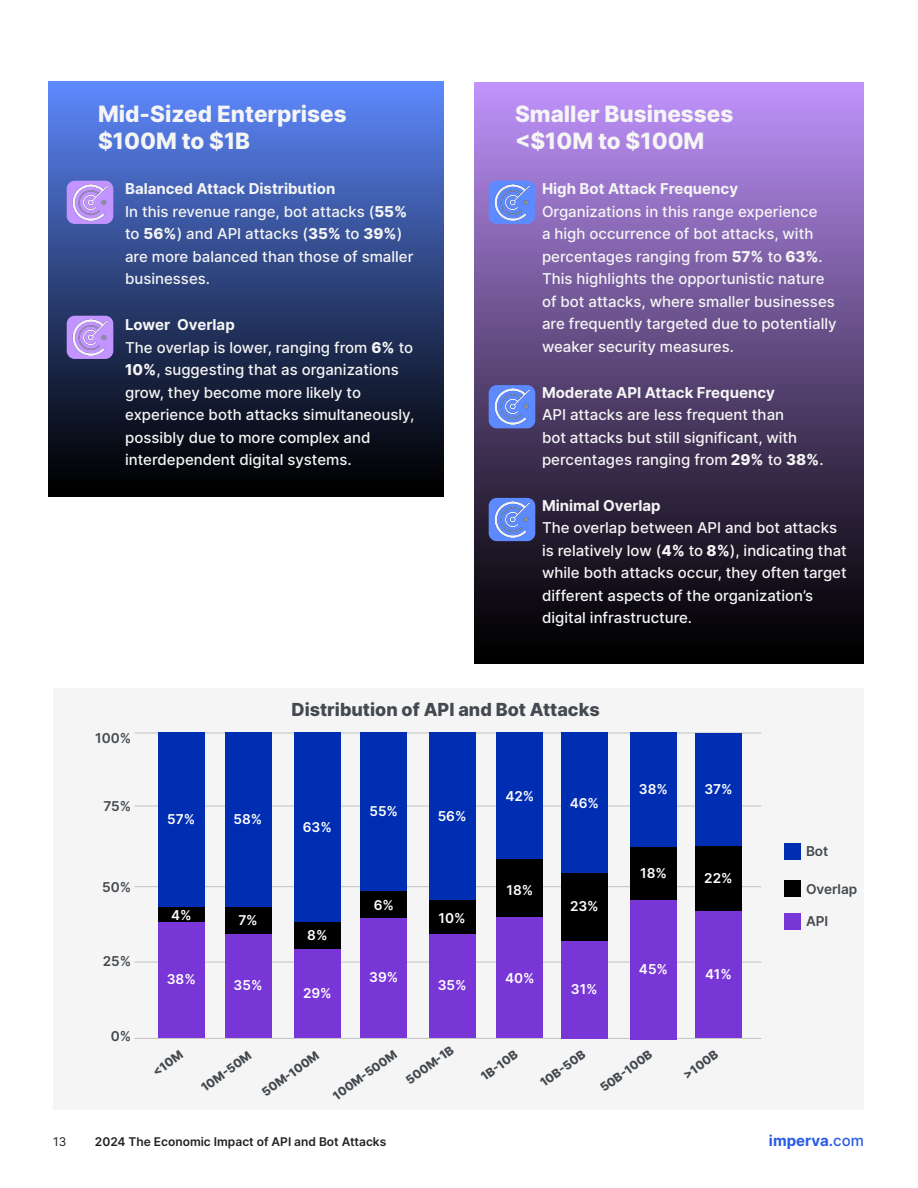
<style>
.page{position:relative;width:918px;height:1188px;background:#fff}
.page>*{position:absolute;margin:0;border:0;box-sizing:border-box;transform-origin:0 0}
.t1{font:800 22.5px/27px "Inter";color:#f5f5f5}
.t2{font:800 18px "Inter";color:#43494f}
.t3{font:500 15px/22.5px "Inter";color:#f5f5f5}
.t4{font:700 15px "Inter";color:#285ae6}
.t5{font:600 13.5px "Inter";color:#fff}
.t6{font:600 13.5px "Inter";color:#43494f}
.t7{font:800 12px "Inter";color:#43494f}
.t8{font:600 12px "Inter";color:#212121}
.t9{font:12px "Inter";color:#212121}
.s1{font-weight:700;color:#fff}
.s2{font-weight:700}
.s3{font-weight:800}
.s4{font-weight:600}
.s5{font-weight:500}
</style>
<div class="page">
<div style="left:53px;top:688px;width:811px;height:422px;background:#f5f5f5"></div>
<hr style="left:135px;top:962px;width:626px;height:1px;background:#c2c2c2">
<div style="left:49px;top:81px;width:394px;height:416px;background:linear-gradient(to bottom,#5d87fb,#000)"></div>
<div style="left:474px;top:82px;width:390px;height:582px;background:linear-gradient(to bottom,#bd91f9,#000)"></div>
<div style="left:489px;top:181px;width:46px;height:43px;background:#5e8aff;border-radius:8px"></div>
<img style="left:494px;top:184px;width:36px;height:36px">
<div style="left:67px;top:181px;width:46px;height:43px;background:#c294ff;border-radius:8px"></div>
<img style="left:72px;top:184px;width:36px;height:36px">
<div style="left:67px;top:316px;width:46px;height:43px;background:#c294ff;border-radius:8px"></div>
<img style="left:72px;top:319px;width:36px;height:36px">
<div style="left:489px;top:385px;width:46px;height:43px;background:#5e8aff;border-radius:8px"></div>
<img style="left:494px;top:389px;width:36px;height:36px">
<div style="left:489px;top:498px;width:46px;height:43px;background:#5e8aff;border-radius:8px"></div>
<img style="left:494px;top:501px;width:36px;height:37px">
<hr style="left:135px;top:1038px;width:626px;height:1px;background:#c2c2c2">
<div style="left:695px;top:911px;width:47px;height:127px;background:#7836d6"></div>
<hr style="left:135px;top:886px;width:626px;height:1px;background:#c2c2c2">
<hr style="left:135px;top:806px;width:626px;height:1px;background:#c2c2c2">
<hr style="left:135px;top:733px;width:626px;height:1px;background:#c2c2c2">
<div style="left:630px;top:900px;width:47px;height:140px;background:#7836d6"></div>
<div style="left:561px;top:941px;width:47px;height:97px;background:#7836d6"></div>
<div style="left:497px;top:917px;width:46px;height:121px;background:#7836d6"></div>
<div style="left:429px;top:932px;width:46px;height:106px;background:#7836d6"></div>
<div style="left:360px;top:917px;width:47px;height:121px;background:#7836d6"></div>
<div style="left:294px;top:949px;width:47px;height:89px;background:#7836d6"></div>
<div style="left:225px;top:932px;width:47px;height:106px;background:#7836d6"></div>
<div style="left:158px;top:922px;width:47px;height:116px;background:#7836d6"></div>
<div style="left:158px;top:906px;width:47px;height:16px;background:#000"></div>
<div style="left:225px;top:907px;width:47px;height:26px;background:#000"></div>
<div style="left:294px;top:922px;width:47px;height:27px;background:#000"></div>
<div style="left:360px;top:891px;width:47px;height:26px;background:#000"></div>
<div style="left:429px;top:900px;width:46px;height:33px;background:#000"></div>
<div style="left:497px;top:859px;width:46px;height:58px;background:#000"></div>
<div style="left:561px;top:872px;width:47px;height:69px;background:#000"></div>
<div style="left:630px;top:847px;width:47px;height:53px;background:#000"></div>
<div style="left:695px;top:845px;width:47px;height:66px;background:#000"></div>
<div style="left:695px;top:733px;width:47px;height:113px;background:#002eb3"></div>
<div style="left:630px;top:733px;width:47px;height:114px;background:#002eb3"></div>
<div style="left:561px;top:733px;width:47px;height:140px;background:#002eb3"></div>
<div style="left:497px;top:733px;width:46px;height:126px;background:#002eb3"></div>
<div style="left:429px;top:733px;width:47px;height:167px;background:#002eb3"></div>
<div style="left:360px;top:733px;width:47px;height:158px;background:#002eb3"></div>
<div style="left:294px;top:733px;width:47px;height:189px;background:#002eb3"></div>
<div style="left:225px;top:733px;width:47px;height:174px;background:#002eb3"></div>
<div style="left:158px;top:733px;width:47px;height:174px;background:#002eb3"></div>
<div style="left:784px;top:843px;width:17px;height:17px;background:#002eb3"></div>
<div style="left:784px;top:880px;width:17px;height:17px;background:#000"></div>
<div style="left:784px;top:913px;width:17px;height:17px;background:#7836d6"></div>
<h1 class="t1" style="left:98px;top:100px;width:250px">Mid-Sized Enterprises $100M to $1B</h1>
<p class="t3" style="left:125px;top:177px;width:290px;text-indent:-20px"><span class="s1">•</span> <span class="s2">Balanced Attack Distribution<br></span>In this revenue range, bot attacks (<span class="s3">55% </span>to <span class="s3">56%</span>) and API attacks (<span class="s3">35%</span> to <span class="s3">39%</span>) are more balanced than those of smaller businesses.</p>
<p class="t3" style="left:125px;top:313px;width:291px;text-indent:-20px"><span class="s1">•</span> <span class="s2">Lower Overlap<br></span>The overlap is lower, ranging from <span class="s3">6%</span> to <span class="s3">10%</span>, suggesting that as organizations grow, they become more likely to experience both attacks simultaneously, possibly due to more complex and interdependent digital systems.</p>
<h1 class="t1" style="left:515px;top:100px;width:220px">Smaller Businesses &lt;$10M to $100M</h1>
<p class="t3" style="left:542px;top:177px;width:296px;text-indent:-20px"><span class="s1">•</span> <span class="s2">High Bot Attack Frequency </span>Organizations in this range experience<br>a high occurrence of bot attacks, with percentages ranging from <span class="s3">57%</span> to <span class="s3">63%</span>.<br>This highlights the opportunistic nature of bot attacks, where smaller businesses are frequently targeted due to potentially weaker security measures.</p>
<p class="t3" style="left:542px;top:381px;width:283px;text-indent:-20px"><span class="s1">•</span> <span class="s2">Moderate API Attack Frequency<br></span>API attacks are less frequent than<br>bot attacks but still significant, with percentages ranging from <span class="s3">29%</span> to <span class="s3">38%</span>.</p>
<p class="t3" style="left:542px;top:494px;width:306px;text-indent:-20px"><span class="s1">•</span> <span class="s2">Minimal Overlap<br></span>The overlap between API and bot attacks is relatively low (<span class="s3">4%</span> to <span class="s3">8%</span>), indicating that while both attacks occur, they often target different aspects of the organization’s digital infrastructure.</p>
<p class="t6" style="left:95px;top:728px;width:38px">100%</p>
<p class="t6" style="left:103px;top:796px;width:29px">75%</p>
<p class="t6" style="left:102px;top:877px;width:31px">50%</p>
<p class="t6" style="left:103px;top:952px;width:30px">25%</p>
<p class="t6" style="left:111px;top:1026px;width:22px">0%</p>
<p class="t2" style="left:292px;top:696px;width:310px">Distribution of API and Bot Attacks</p>
<p class="t5" style="left:167px;top:810px;width:29px">57%</p>
<p class="t5" style="left:234px;top:810px;width:30px">58%</p>
<p class="t5" style="left:303px;top:817px;width:31px">63%</p>
<p class="t5" style="left:370px;top:802px;width:30px">55%</p>
<p class="t5" style="left:438px;top:806px;width:30px">56%</p>
<p class="t5" style="left:505px;top:786px;width:30px">42%</p>
<p class="t5" style="left:570px;top:793px;width:31px">46%</p>
<p class="t5" style="left:639px;top:780px;width:31px">38%</p>
<p class="t5" style="left:704px;top:780px;width:30px">37%</p>
<p class="t5" style="left:640px;top:863px;width:28px">18%</p>
<p class="t5" style="left:704px;top:868px;width:30px">22%</p>
<p class="t5" style="left:507px;top:881px;width:28px">18%</p>
<p class="t5" style="left:171px;top:905px;width:22px">4%</p>
<p class="t5" style="left:238px;top:910px;width:21px">7%</p>
<p class="t5" style="left:374px;top:895px;width:22px">6%</p>
<p class="t5" style="left:439px;top:908px;width:29px">10%</p>
<p class="t5" style="left:570px;top:896px;width:30px">23%</p>
<p class="t5" style="left:307px;top:925px;width:22px">8%</p>
<p class="t5" style="left:167px;top:970px;width:31px">38%</p>
<p class="t5" style="left:234px;top:975px;width:30px">35%</p>
<p class="t5" style="left:303px;top:983px;width:30px">29%</p>
<p class="t5" style="left:369px;top:968px;width:31px">39%</p>
<p class="t5" style="left:438px;top:975px;width:30px">35%</p>
<p class="t5" style="left:505px;top:969px;width:31px">40%</p>
<p class="t5" style="left:571px;top:979px;width:28px">31%</p>
<p class="t5" style="left:639px;top:960px;width:31px">45%</p>
<p class="t5" style="left:705px;top:964px;width:28px">41%</p>
<p class="t7" style="left:402px;top:1074px;width:57px;rotate:-36deg">500M-1B</p>
<p class="t7" style="left:329px;top:1090px;width:77px;rotate:-36deg">100M-500M</p>
<p class="t7" style="left:680px;top:1069px;width:41px;rotate:-36deg">&gt;100B</p>
<p class="t7" style="left:149px;top:1066px;width:35px;rotate:-36deg">&lt;10M</p>
<p class="t7" style="left:258px;top:1086px;width:69px;rotate:-36deg">50M-100M</p>
<p class="t7" style="left:477px;top:1071px;width:44px;rotate:-36deg">1B-10B</p>
<p class="t7" style="left:536px;top:1077px;width:54px;rotate:-36deg">10B-50B</p>
<p class="t7" style="left:596px;top:1082px;width:62px;rotate:-36deg">50B-100B</p>
<p class="t7" style="left:197px;top:1082px;width:60px;rotate:-36deg">10M-50M</p>
<p class="t6" style="left:806px;top:841px;width:24px">Bot</p>
<p class="t6" style="left:806px;top:879px;width:53px">Overlap</p>
<p class="t6" style="left:806px;top:911px;width:24px">API</p>
<p class="t9" style="left:53px;top:1133px;width:15px">13</p>
<p class="t8" style="left:95px;top:1133px;width:293px">2024 The Economic Impact of API and Bot Attacks</p>
<p class="t4" style="left:769px;top:1130px;width:97px">imperva<span class="s4">.</span><span class="s5">com</span></p>
</div>
